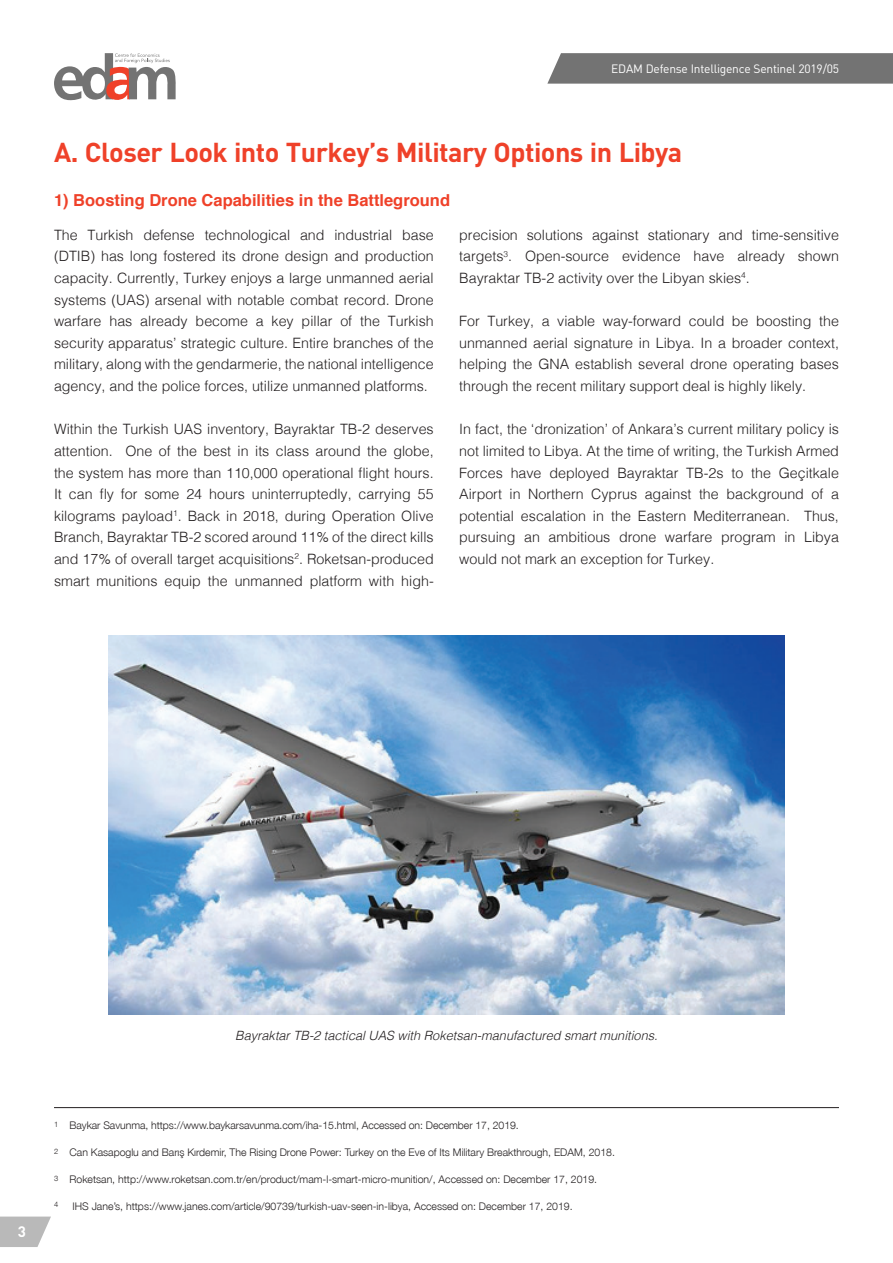
<style>
.page{position:relative;width:893px;height:1263px;background:#fff}
.page>*{position:absolute;margin:0;border:0;box-sizing:border-box;transform-origin:0 0}
.t1{font:700 27px "DIN";letter-spacing:-.02em;color:#ef4129}
.t2{font:700 16.5px "Helvetica";color:#ef4129}
.t3{font:700 15px "DIN";color:#fff}
.t4{font:300 14.25px/21.6px "Helvetica";color:#231f20;text-align:justify}
.t5{font:italic 300 12.75px "Helvetica";color:#231f20}
.t6{font:12px "DIN";letter-spacing:-.02em;color:#fff}
.t7{font:300 10.5px "Helvetica Neue LT Pro";color:#231f20}
.t8{font:300 7.5px "Helvetica Neue LT Pro";color:#231f20}
</style>
<div class="page">
<svg style="left:0;top:1216px;width:51px;height:31px;background:#c3c3c3"></svg>
<svg style="left:547px;top:53px;width:346px;height:31px;background:#787878"></svg>
<svg style="left:54px;top:53px;width:122px;height:48px"></svg>
<hr style="left:54px;top:1107px;width:785px;height:1px;background:#231f20">
<img style="left:109px;top:636px;width:675px;height:379px">
<p class="t6" style="left:611px;top:61px;width:229px">EDAM Defense Intelligence Sentinel 2019/05</p>
<h1 class="t1" style="left:54px;top:135px;width:630px">A. Closer Look into Turkey’s Military Options in Libya</h1>
<p class="t2" style="left:54px;top:187px;width:398px">1) Boosting Drone Capabilities in the Battleground</p>
<p class="t4" style="left:54px;top:223px;width:381px">The Turkish defense technological and industrial base (DTIB) has long fostered its drone design and production capacity. Currently, Turkey enjoys a large unmanned aerial systems (UAS) arsenal with notable combat record. Drone warfare has already become a key pillar of the Turkish security apparatus’ strategic culture. Entire branches of the military, along with the gendarmerie, the national intelligence agency, and the police forces, utilize unmanned platforms.</p>
<p class="t4" style="left:54px;top:417px;width:381px">Within the Turkish UAS inventory, Bayraktar TB-2 deserves attention. One of the best in its class around the globe, the system has more than 110,000 operational flight hours.<br>It can fly for some 24 hours uninterruptedly, carrying 55 kilograms payload<sup>1</sup>. Back in 2018, during Operation Olive Branch, Bayraktar TB-2 scored around 11% of the direct kills and 17% of overall target acquisitions<sup>2</sup>. Roketsan-produced smart munitions equip the unmanned platform with high-</p>
<p class="t4" style="left:459px;top:223px;width:381px">precision solutions against stationary and time-sensitive targets<sup>3</sup>. Open-source evidence have already shown Bayraktar TB-2 activity over the Libyan skies<sup>4</sup>.</p>
<p class="t4" style="left:459px;top:309px;width:381px">For Turkey, a viable way-forward could be boosting the unmanned aerial signature in Libya. In a broader context, helping the GNA establish several drone operating bases through the recent military support deal is highly likely.</p>
<p class="t4" style="left:459px;top:417px;width:381px">In fact, the ‘dronization’ of Ankara’s current military policy is not limited to Libya. At the time of writing, the Turkish Armed Forces have deployed Bayraktar TB-2s to the Geçitkale Airport in Northern Cyprus against the background of a potential escalation in the Eastern Mediterranean. Thus, pursuing an ambitious drone warfare program in Libya would not mark an exception for Turkey.</p>
<p class="t5" style="left:235px;top:1024px;width:424px">Bayraktar TB-2 tactical UAS with Roketsan-manufactured smart munitions.</p>
<p class="t3" style="left:18px;top:1222px;width:10px">3</p>
<p class="t8" style="left:54px;top:1120px;width:6px">1</p>
<p class="t8" style="left:54px;top:1147px;width:6px">2</p>
<p class="t8" style="left:54px;top:1173px;width:6px">3</p>
<p class="t8" style="left:54px;top:1200px;width:6px">4</p>
<p class="t7" style="left:70px;top:1119px;width:451px">Baykar Savunma, https://www.baykarsavunma.com/iha-15.html, Accessed on: December 17, 2019.</p>
<p class="t7" style="left:70px;top:1146px;width:547px">Can Kasapoglu and Barış Kırdemir, The Rising Drone Power: Turkey on the Eve of Its Military Breakthrough, EDAM, 2018.</p>
<p class="t7" style="left:70px;top:1172px;width:529px">Roketsan, http://www.roketsan.com.tr/en/product/mam-l-smart-micro-munition/, Accessed on: December 17, 2019.</p>
<p class="t7" style="left:72px;top:1199px;width:502px">IHS Jane’s, https://www.janes.com/article/90739/turkish-uav-seen-in-libya, Accessed on: December 17, 2019.</p>
</div>
